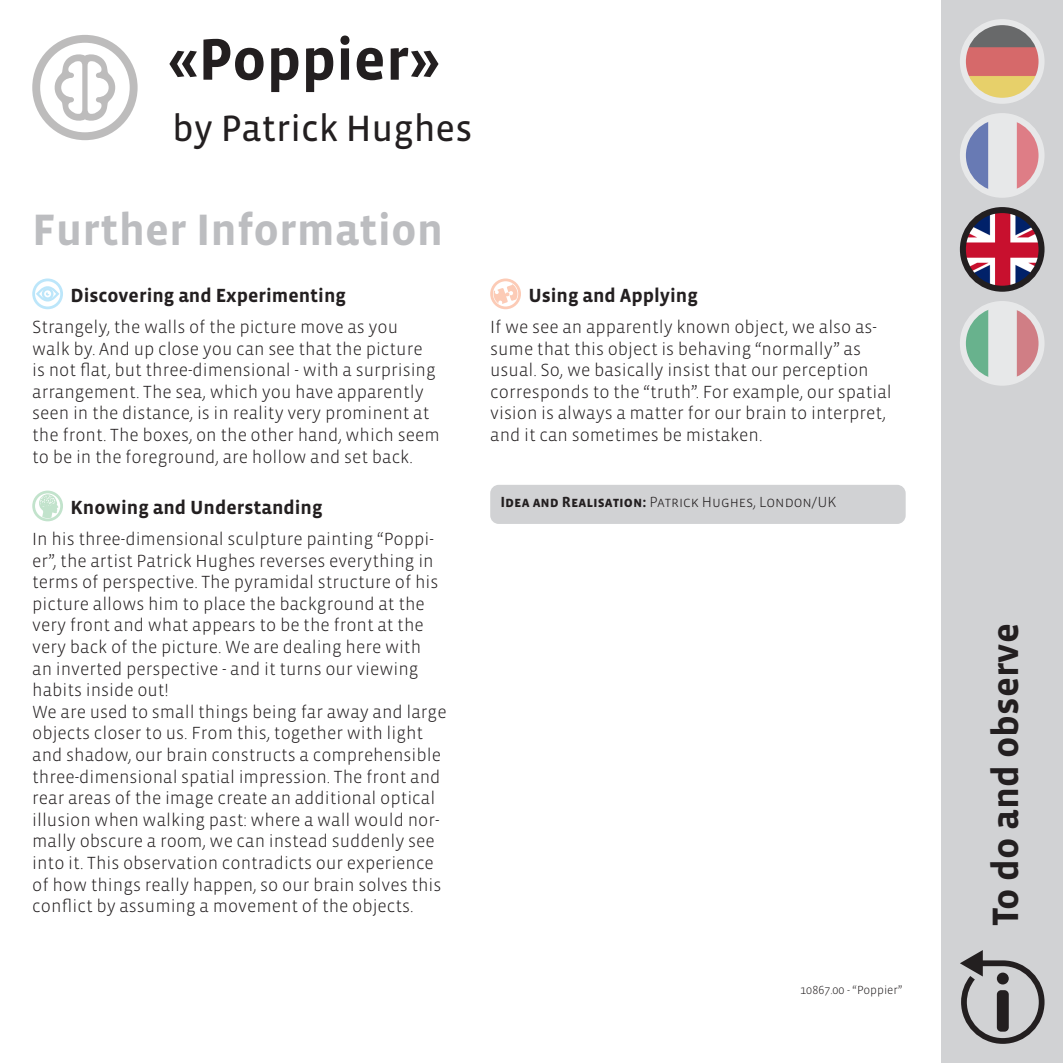
<style>
.page{position:relative;width:1063px;height:1063px;background:#fff}
.page>*{position:absolute;margin:0;border:0;box-sizing:border-box;transform-origin:0 0}
.Haupttitel{font:700 60px "Vista Sans OT";color:#231f20}
.t1{font:700 45px "Vista Sans OT";color:#bcbdc0}
.Untertitel{font:37.5px "Vista Sans OT";color:#231f20}
.t2{font:700 37.5px "Vista Sans OT";color:#231f20}
.Rückseitentitel{font:700 19.5px "Vista Sans OT";color:#231f20}
.Rückseitentext{font:300 18px/21.6px "Vista Sans OT";color:#231f20}
.Paragraph_Style_1{font:300 15px "Vista Sans OT";color:#231f20}
.Rückseitentext-2{font:300 12px "Vista Sans OT";color:#231f20}
.s1{font-weight:700}
</style>
<div class="page">
<div style="left:942px;top:0;width:121px;height:1063px;background:#d1d2d4"></div>
<svg style="left:32px;top:35px;width:106px;height:105px"></svg>
<img style="left:963px;top:22px;width:79px;height:79px;border-radius:39px">
<div style="left:960px;top:19px;width:85px;height:85px;border:6px solid #fff;border-radius:50%"></div>
<img style="left:963px;top:116px;width:79px;height:79px;border-radius:39px">
<div style="left:960px;top:113px;width:85px;height:85px;border:6px solid #fff;border-radius:50%"></div>
<img style="left:963px;top:212px;width:77px;height:75px">
<div style="left:960px;top:207px;width:85px;height:85px;border:6px solid #231f20;border-radius:50%"></div>
<img style="left:963px;top:304px;width:79px;height:79px;border-radius:39px">
<div style="left:960px;top:301px;width:85px;height:85px;border:6px solid #fff;border-radius:50%"></div>
<svg style="left:960px;top:950px;width:85px;height:94px"></svg>
<div style="left:997px;top:990px;width:12px;height:42px;background:#231f20;border-radius:4px"></div>
<div style="left:997px;top:973px;width:12px;height:11px;background:#231f20;border-radius:6px"></div>
<div style="left:32px;top:279px;width:31px;height:30px;border:3px solid #bce6fa;border-radius:50%"></div>
<svg style="left:34px;top:283px;width:27px;height:22px"></svg>
<div style="left:32px;top:491px;width:31px;height:30px;border:3px solid #c2e3cc;border-radius:50%"></div>
<svg style="left:39px;top:494px;width:19px;height:24px"></svg>
<div style="left:490px;top:279px;width:31px;height:30px;border:3px solid #fccbb6;border-radius:50%"></div>
<svg style="left:494px;top:284px;width:24px;height:20px"></svg>
<div style="left:490px;top:485px;width:416px;height:39px;background:#d1d2d4;border-radius:9px"></div>
<p class="Haupttitel" style="left:168px;top:29px;width:273px">«Poppier»</p>
<p class="Untertitel" style="left:172px;top:109px;width:302px">by Patrick Hughes</p>
<h2 class="t1" style="left:32px;top:207px;width:412px">Further Information</h2>
<p class="Rückseitentitel" style="left:71px;top:286px;width:277px">Discovering and Experimenting</p>
<p class="Rückseitentitel" style="left:528px;top:286px;width:171px">Using and Applying</p>
<p class="Rückseitentext" style="left:32px;top:316px;width:409px">Strangely, the walls of the picture move as you walk by. And up close you can see that the picture is not flat, but three-dimensional - with a surprising arrangement. The sea, which you have apparently seen in the distance, is in reality very prominent at the front. The boxes, on the other hand, which seem to be in the foreground, are hollow and set back.</p>
<p class="Rückseitentext" style="left:490px;top:316px;width:403px">If we see an apparently known object, we also as&shy;sume that this object is behaving “normally” as usual. So, we basically insist that our perception corresponds to the “truth”. For example, our spatial vision is always a matter for our brain to interpret, and it can sometimes be mistaken.</p>
<p class="Rückseitentitel" style="left:71px;top:498px;width:253px">Knowing and Understanding</p>
<p class="Rückseitentext" style="left:32px;top:529px;width:408px">In his three-dimensional sculpture painting “Poppi&shy;er”, the artist Patrick Hughes reverses everything in terms of perspective. The pyramidal structure of his picture allows him to place the background at the very front and what appears to be the front at the very back of the picture. We are dealing here with an inverted perspective - and it turns our viewing habits inside out!</p>
<p class="Rückseitentext" style="left:32px;top:701px;width:416px">We are used to small things being far away and large objects closer to us. From this, together with light and shadow, our brain constructs a comprehensible three-dimensional spatial impression. The front and rear areas of the image create an additional optical illusion when walking past: where a wall would nor&shy;mally obscure a room, we can instead suddenly see into it. This observation contradicts our experience of how things really happen, so our brain solves this conflict by assuming a movement of the objects.</p>
<p class="Paragraph_Style_1" style="left:500px;top:494px;width:338px"><span class="s1">Idea and Realisation:</span> Patrick Hughes, London/UK</p>
<p class="Rückseitentext-2" style="left:800px;top:984px;width:104px">10867.00 - “Poppier”</p>
<h3 class="t2" style="left:986px;top:926px;width:304px;rotate:-90deg">To do and observe</h3>
</div>
